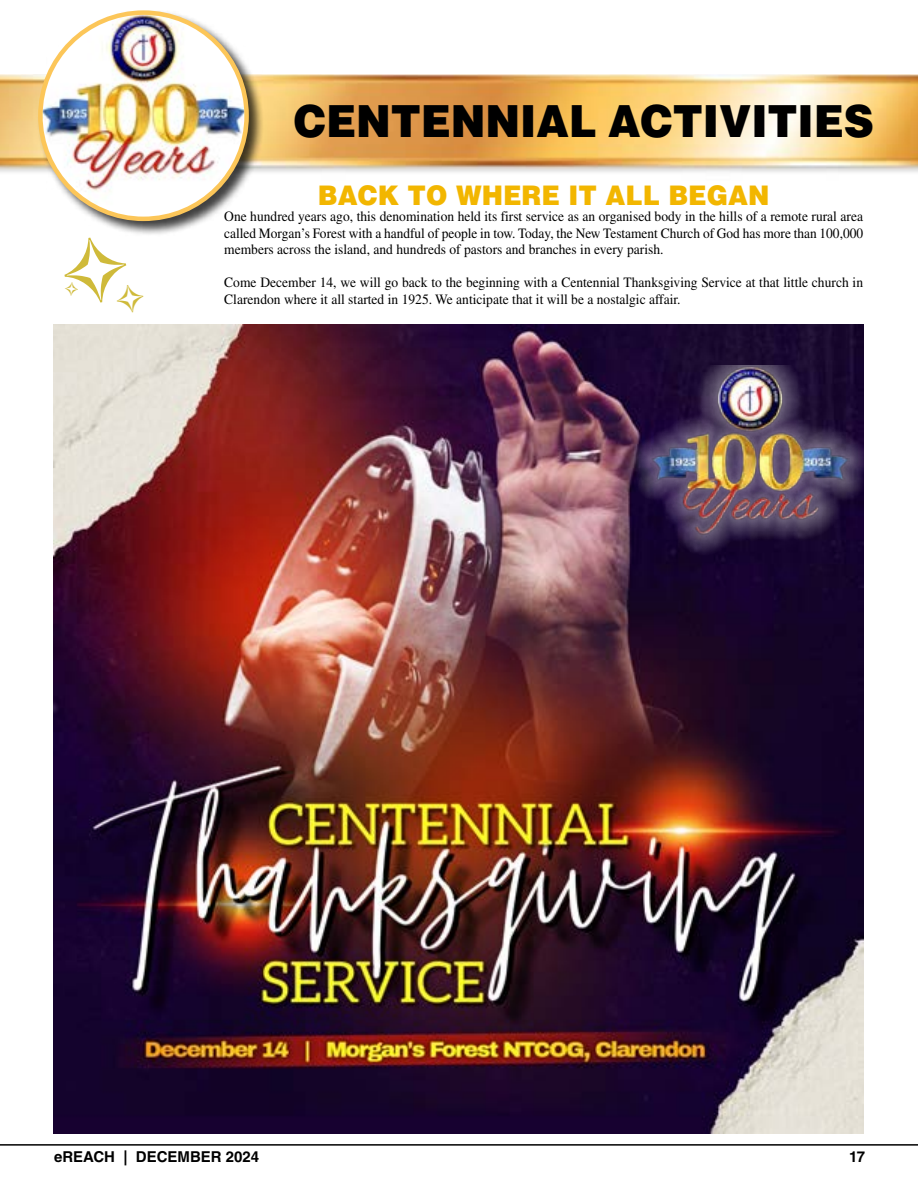
<style>
.page{position:relative;width:918px;height:1188px;background:#fff}
.page>*{position:absolute;margin:0;border:0;box-sizing:border-box;transform-origin:0 0}
.t1{font:900 44.25px "Helvetica LT Std";color:#000;scale:.94 1}
.t2{font:900 27px "Helvetica LT Std";color:#f2b600;scale:.95 1}
.t3{font:700 15px "Helvetica LT Std";color:#000}
.t4{font:14.25px/16.5px "Times LT Std";color:#000;text-align:justify;scale:.95 1}
</style>
<div class="page">
<img style="left:0;top:74px;width:918px;height:98px">
<div style="left:38px;top:10px;width:226px;height:226px;background:#000;opacity:.75"></div>
<img style="left:40px;top:13px;width:207px;height:206px;border-radius:103px">
<img style="left:53px;top:324px;width:810px;height:810px">
<div style="left:631px;top:365px;width:239px;height:191px;background:#fff;opacity:.75"></div>
<img style="left:651px;top:365px;width:198px;height:198px">
<hr style="left:0;top:1144px;width:918px;height:2px;background:#000">
<svg style="left:59px;top:232px;width:87px;height:4px"></svg>
<h1 class="t1" style="left:294px;top:92px;width:619px">CENTENNIAL ACTIVITIES</h1>
<h2 class="t2" style="left:318px;top:177px;width:477px">BACK TO WHERE IT ALL BEGAN</h2>
<p class="t4" style="left:224px;top:208px;width:674px">One hundred years ago, this denomination held its first service as an organised body in the hills of a remote rural area called Morgan’s Forest with a handful of people in tow. Today, the New Testament Church of God has more than 100,000 members across the island, and hundreds of pastors and branches in every parish.</p>
<p class="t4" style="left:224px;top:274px;width:674px">Come December 14, we will go back to the beginning with a Centennial Thanksgiving Service at that little church in<br>Clarendon where it all started in 1925. We anticipate that it will be a nostalgic affair.</p>
<p class="t3" style="left:54px;top:1147px;width:207px">eREACH | DECEMBER 2024</p>
<p class="t3" style="left:849px;top:1147px;width:18px">17</p>
</div>
